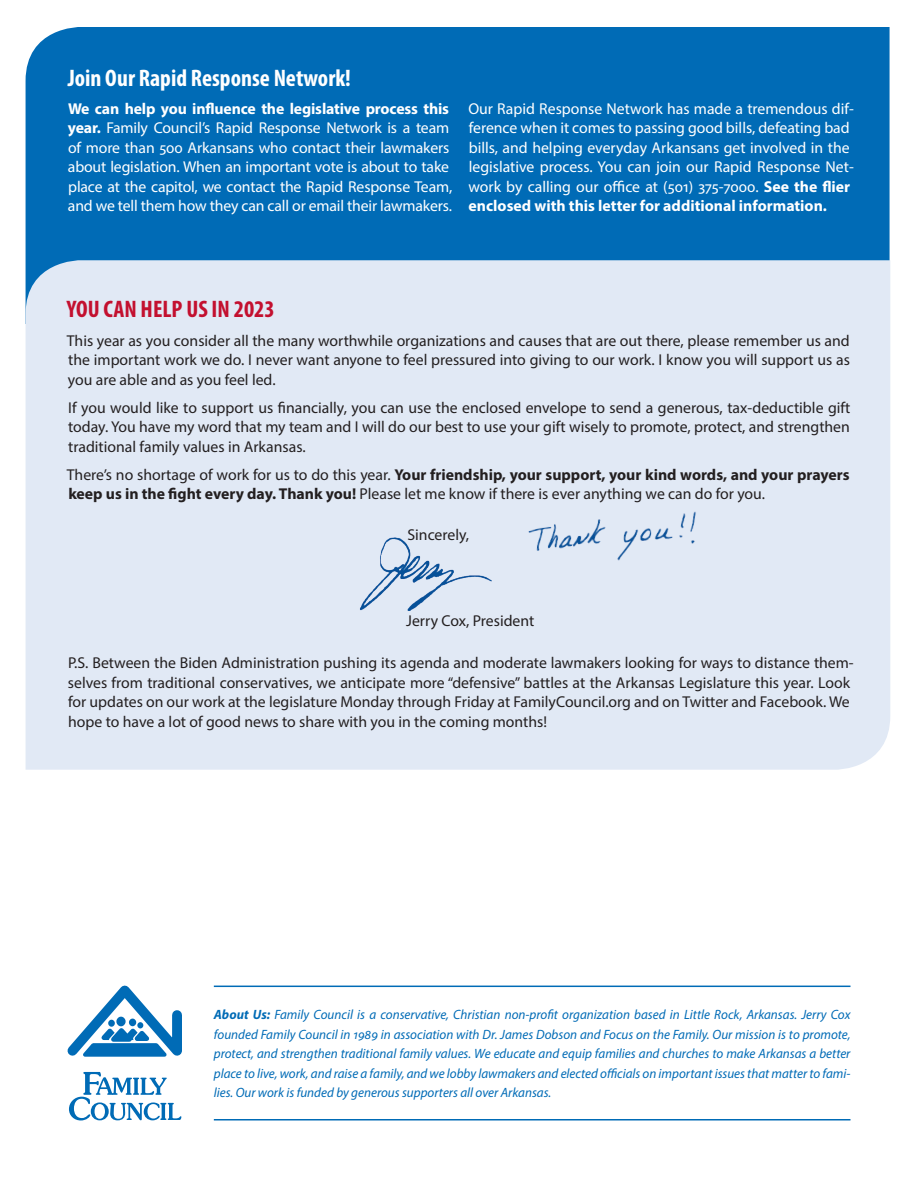
<style>
.page{position:relative;width:918px;height:1188px;background:#fff}
.page>*{position:absolute;margin:0;border:0;box-sizing:border-box;transform-origin:0 0}
.t1{font:700 condensed 24px "Myriad Pro";color:#fff}
.t2{font:700 condensed 24px "Myriad Pro";color:#c3102f}
.t3{font:15.75px/19.5px "Myriad Pro";color:#231f20;text-align:justify}
.t4{font:15.75px/19.5px "Myriad Pro";letter-spacing:-.01em;color:#fff}
.t5{font:italic 13.5px/19.5px "Myriad Pro";color:#006bb6;text-align:justify}
.s1{font-weight:700}
</style>
<div class="page">
<div style="left:26px;top:27px;width:864px;height:233px;background:#006bb6"></div>
<div style="left:26px;top:260px;width:864px;height:510px;background:#e1e9f5"></div>
<img style="left:345px;top:521px;width:159px;height:106px">
<div style="left:511px;top:489px;width:201px;height:96px;background:#e1e9f5"></div>
<svg style="left:68px;top:986px;width:114px;height:134px"></svg>
<hr style="left:214px;top:986px;width:636px;height:1px;background:#006bb6">
<hr style="left:214px;top:1119px;width:636px;height:1px;background:#006bb6">
<h1 class="t1" style="left:68px;top:63px;width:285px">Join Our Rapid Response Network!</h1>
<p class="t4" style="left:68px;top:98px;width:386px"><span class="s1">We can help you influence the legislative process this year.</span> Family Council’s Rapid Response Network is a team of more than 500 Arkansans who contact their lawmakers about legislation. When an important vote is about to take place at the capitol, we contact the Rapid Response Team, and we tell them how they can call or email their lawmakers.</p>
<p class="t4" style="left:468px;top:98px;width:387px">Our Rapid Response Network has made a tremendous dif&shy;ference when it comes to passing good bills, defeating bad bills, and helping everyday Arkansans get involved in the legislative process. You can join our Rapid Response Net&shy;work by calling our office at (501) 375-7000. <span class="s1">See the flier enclosed with this letter for additional information.</span></p>
<h1 class="t2" style="left:67px;top:294px;width:209px">YOU CAN HELP US IN 2023</h1>
<p class="t3" style="left:67px;top:330px;width:785px">This year as you consider all the many worthwhile organizations and causes that are out there, please remember us and the important work we do. I never want anyone to feel pressured into giving to our work. I know you will support us as you are able and as you feel led.</p>
<p class="t3" style="left:68px;top:397px;width:784px">If you would like to support us financially, you can use the enclosed envelope to send a generous, tax-deductible gift today. You have my word that my team and I will do our best to use your gift wisely to promote, protect, and strengthen traditional family values in Arkansas.</p>
<p class="t3" style="left:67px;top:465px;width:784px">There’s no shortage of work for us to do this year. <span class="s1">Your friendship, your support, your kind words, and your prayers keep us in the fight every day. Thank you!</span> Please let me know if there is ever anything we can do for you.</p>
<p class="t3" style="left:407px;top:525px;width:63px">Sincerely,</p>
<p class="t3" style="left:406px;top:611px;width:130px">Jerry Cox, President</p>
<p class="t3" style="left:68px;top:653px;width:787px;text-align:left">P.S. Between the Biden Administration pushing its agenda and moderate lawmakers looking for ways to distance them&shy;selves from traditional conservatives, we anticipate more “defensive” battles at the Arkansas Legislature this year. Look for updates on our work at the legislature Monday through Friday at FamilyCouncil.org and on Twitter and Facebook. We hope to have a lot of good news to share with you in the coming months!</p>
<p class="t5" style="left:214px;top:1005px;width:638px"><span class="s1">About Us:</span> Family Council is a conservative, Christian non-profit organization based in Little Rock, Arkansas. Jerry Cox founded Family Council in 1989 in association with Dr. James Dobson and Focus on the Family. Our mission is to promote, protect, and strengthen traditional family values. We educate and equip families and churches to make Arkansas a better place to live, work, and raise a family, and we lobby lawmakers and elected officials on important issues that matter to fami&shy;lies. Our work is funded by generous supporters all over Arkansas.</p>
</div>
